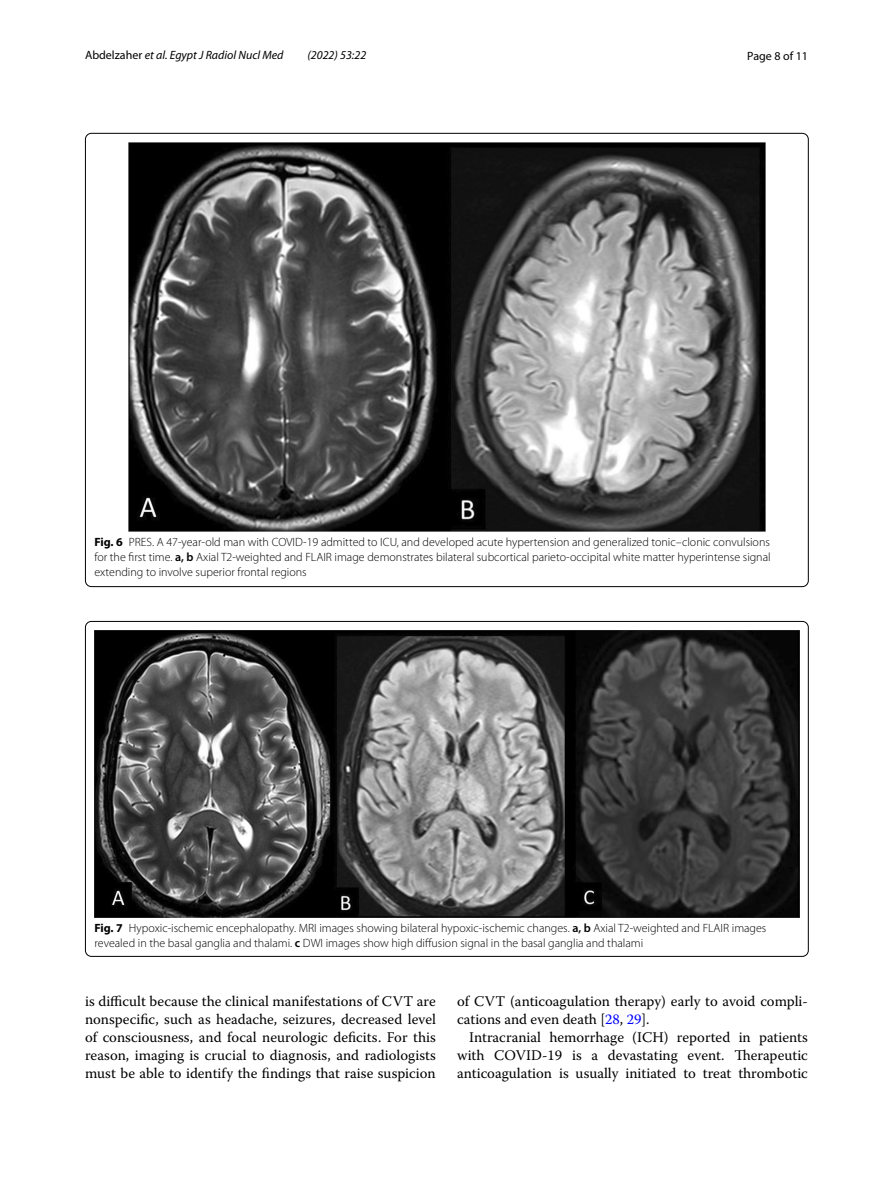
<style>
.page{position:relative;width:893px;height:1187px;background:#fff}
.page>*{position:absolute;margin:0;border:0;box-sizing:border-box;transform-origin:0 0}
.t1{font:14.7px/18px "Warnock Pro";color:#000;text-align:justify}
.t2{font:300 12px/15px "Myriad Pro";color:#000;text-align:justify}
.t3{font:italic 12px "Myriad Pro";color:#000}
.t4{font:12px "Myriad Pro";color:#000}
.s1{font-style:normal}
.s2{font-weight:700}
.s3{font-weight:600}
.s4{color:#00f}
</style>
<div class="page">
<img style="left:129px;top:142px;width:636px;height:389px">
<img style="left:95px;top:630px;width:704px;height:287px">
<p class="t3" style="left:85px;top:48px;width:200px"><span class="s1">Abdelzaher</span> et al. Egypt J Radiol Nucl Med</p>
<p class="t3" style="left:307px;top:48px;width:60px">(2022) 53:22</p>
<p class="t4" style="left:747px;top:48px;width:62px">Page 8 of 11</p>
<p class="t2" style="left:94px;top:535px;width:678px"><span class="s2">Fig. 6</span> PRES. A 47-year-old man with COVID-19 admitted to ICU, and developed acute hypertension and generalized tonic–clonic convulsions for the first time. <span class="s3">a, b</span> Axial T2-weighted and FLAIR image demonstrates bilateral subcortical parieto-occipital white matter hyperintense signal extending to involve superior frontal regions</p>
<p class="t2" style="left:94px;top:920px;width:673px"><span class="s2">Fig. 7</span> Hypoxic-ischemic encephalopathy. MRI images showing bilateral hypoxic-ischemic changes. <span class="s3">a, b</span> Axial T2-weighted and FLAIR images revealed in the basal ganglia and thalami. <span class="s3">c</span> DWI images show high diffusion signal in the basal ganglia and thalami</p>
<p class="t1" style="left:85px;top:992px;width:352px">is difficult because the clinical manifestations of CVT are nonspecific, such as headache, seizures, decreased level of consciousness, and focal neurologic deficits. For this reason, imaging is crucial to diagnosis, and radiologists must be able to identify the findings that raise suspicion</p>
<p class="t1" style="left:457px;top:992px;width:352px">of CVT (anticoagulation therapy) early to avoid compli&shy;cations and even death [<span class="s4">28</span>, <span class="s4">29</span>].</p>
<p class="t1" style="left:457px;top:1028px;width:352px;text-indent:12px">Intracranial hemorrhage (ICH) reported in patients with COVID-19 is a devastating event. Therapeutic anticoagulation is usually initiated to treat thrombotic</p>
</div>
